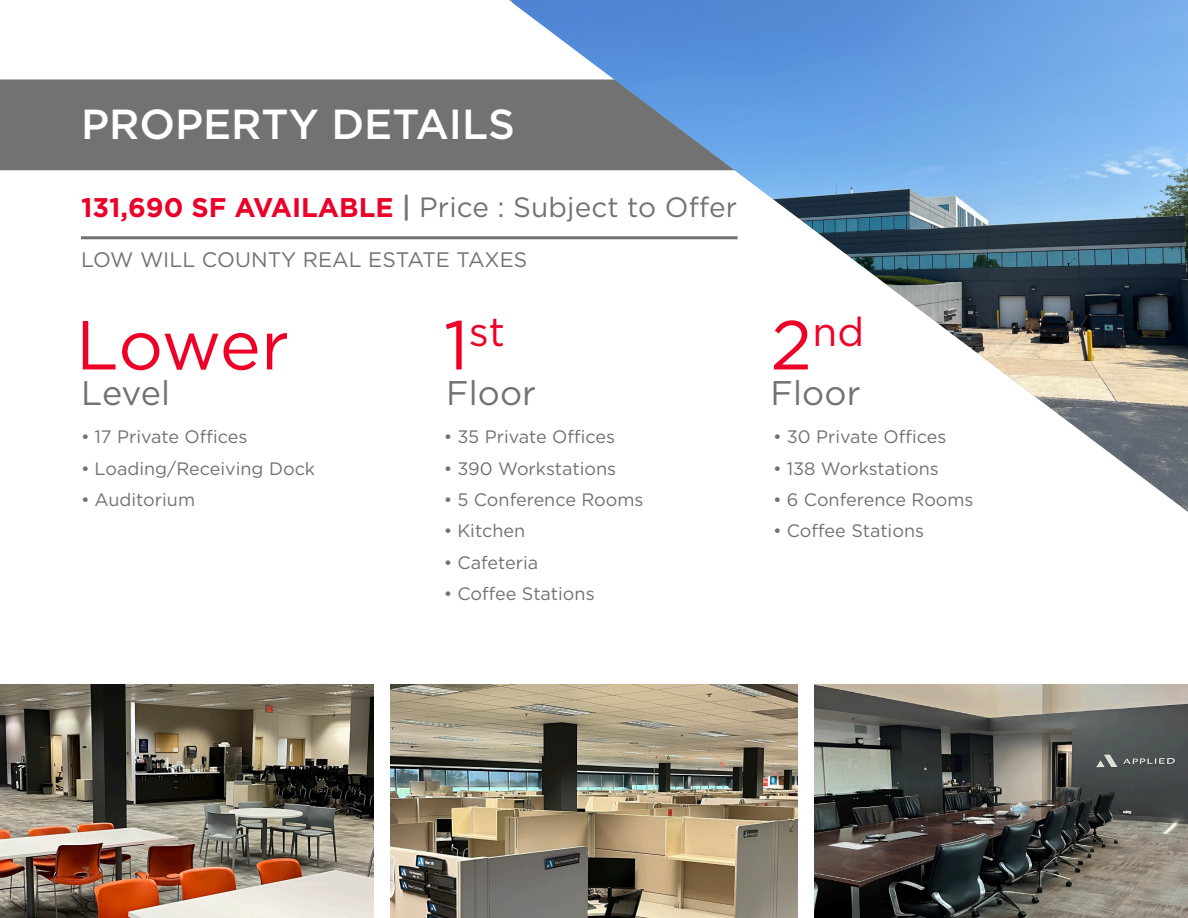
<style>
.page{position:relative;width:1188px;height:918px;background:#fff}
.page>*{position:absolute;margin:0;border:0;box-sizing:border-box;transform-origin:0 0}
.Stats{font:69.15px "Gotham";letter-spacing:-.01em;color:#ef0027}
.Header-1{font:500 42px "Gotham";color:#fff}
.Stats-2{font:40.35px "Gotham";color:#ef0027}
.Stat_Header{font:34.2px "Gotham";letter-spacing:.005em;color:#717271}
.Header-3_Callout{font:27.9px "Gotham";letter-spacing:.005em;color:#717271}
.Stat_Header-2{font:21px "Gotham";letter-spacing:.005em;color:#717271}
.t1{font:18px "Gotham";color:#717271}
.t2{font:15px "Gotham";color:#717271}
.s1{font-weight:700;font-size:27px;color:#ea0029}
.s2{font-weight:500}
.s3{font-size:69.15px}
</style>
<div class="page">
<div style="left:0;top:80px;width:509px;height:90px;background:#717271"></div>
<img style="left:814px;top:685px;width:374px;height:233px">
<img style="left:391px;top:685px;width:406px;height:233px">
<img style="left:0;top:685px;width:374px;height:233px">
<img style="left:512px;top:0;width:676px;height:512px">
<hr style="left:81px;top:236px;width:657px;height:3px;background:#717271">
<p class="Header-1" style="left:81px;top:96px;width:436px">PROPERTY DETAILS</p>
<p class="Header-3_Callout" style="left:81px;top:189px;width:658px"><span class="s1">131,690 SF AVAILABLE</span> <span class="s2">|</span> Price : Subject to Offer</p>
<p class="Stat_Header-2" style="left:81px;top:246px;width:448px">LOW WILL COUNTY REAL ESTATE TAXES</p>
<p class="Stats-2" style="left:444px;top:306px;width:63px"><span class="s3">1</span>st</p>
<p class="Stats-2" style="left:771px;top:306px;width:95px"><span class="s3">2</span>nd</p>
<p class="Stats" style="left:76px;top:301px;width:215px">Lower</p>
<p class="Stat_Header" style="left:81px;top:371px;width:91px">Level</p>
<p class="Stat_Header" style="left:446px;top:371px;width:92px">Floor</p>
<p class="Stat_Header" style="left:771px;top:371px;width:92px">Floor</p>
<p class="t1" style="left:81px;top:425px;width:168px">• 17 Private Offices</p>
<p class="t1" style="left:81px;top:457px;width:236px">• Loading/Receiving Dock</p>
<p class="t1" style="left:81px;top:488px;width:116px">• Auditorium</p>
<p class="t1" style="left:444px;top:425px;width:173px">• 35 Private Offices</p>
<p class="t1" style="left:444px;top:457px;width:174px">• 390 Workstations</p>
<p class="t1" style="left:444px;top:488px;width:201px">• 5 Conference Rooms</p>
<p class="t1" style="left:444px;top:519px;width:83px">• Kitchen</p>
<p class="t1" style="left:444px;top:551px;width:96px">• Cafeteria</p>
<p class="t1" style="left:444px;top:582px;width:152px">• Coffee Stations</p>
<p class="t1" style="left:773px;top:425px;width:175px">• 30 Private Offices</p>
<p class="t1" style="left:773px;top:457px;width:167px">• 138 Workstations</p>
<p class="t1" style="left:773px;top:488px;width:202px">• 6 Conference Rooms</p>
<p class="t1" style="left:773px;top:519px;width:152px">• Coffee Stations</p>
<p class="t2" style="left:81px;top:863px;width:11px">3</p>
</div>
